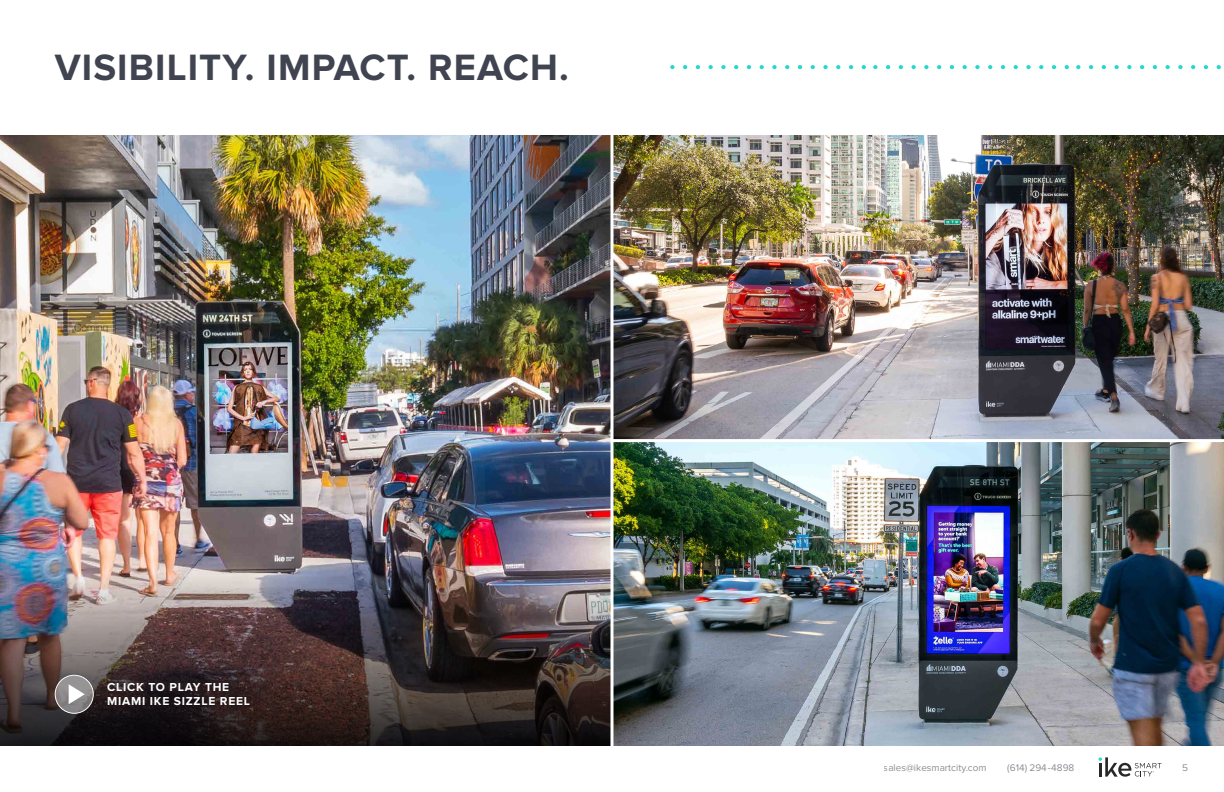
<style>
.page{position:relative;width:1224px;height:792px;background:#fff}
.page>*{position:absolute;margin:0;border:0;box-sizing:border-box;transform-origin:0 0}
.t1{font:700 38px "Proxima Nova";letter-spacing:.03em;color:#404350}
.t2{font:700 12px/14.4px "Proxima Nova";letter-spacing:.06em;color:#fff}
.t3{font:10px "Proxima Nova";color:#70717b}
</style>
<div class="page">
<img style="left:614px;top:442px;width:610px;height:303px">
<img style="left:0;top:135px;width:610px;height:438px">
<img style="left:614px;top:135px;width:610px;height:304px">
<svg style="left:1078px;top:65px;width:143px;height:4px"></svg>
<svg style="left:875px;top:65px;width:194px;height:4px"></svg>
<svg style="left:672px;top:65px;width:194px;height:4px"></svg>
<img style="left:0;top:573px;width:610px;height:172px">
<svg style="left:610px;top:135px;width:4px;height:611px"></svg>
<div style="left:55px;top:675px;width:39px;height:39px;background:#000;opacity:.3"></div>
<svg style="left:55px;top:675px;width:38px;height:38px"></svg>
<div style="left:55px;top:675px;width:39px;height:39px;border:1px solid #fff;border-radius:50%"></div>
<svg style="left:69px;top:684px;width:16px;height:20px"></svg>
<div style="left:108px;top:683px;width:142px;height:22px;background:#000;opacity:.3"></div>
<svg style="left:1099px;top:757px;width:63px;height:20px"></svg>
<h1 class="t1" style="left:55px;top:46px;width:516px">VISIBILITY. IMPACT. REACH.</h1>
<p class="t2" style="left:107px;top:680px;width:144px">CLICK TO PLAY THE<br>MIAMI IKE SIZZLE REEL</p>
<p class="t3" style="left:884px;top:762px;width:104px">sales@ikesmartcity.com</p>
<p class="t3" style="left:1007px;top:762px;width:69px">(614) 294-4898</p>
<p class="t3" style="left:1182px;top:762px;width:7px">5</p>
</div>
